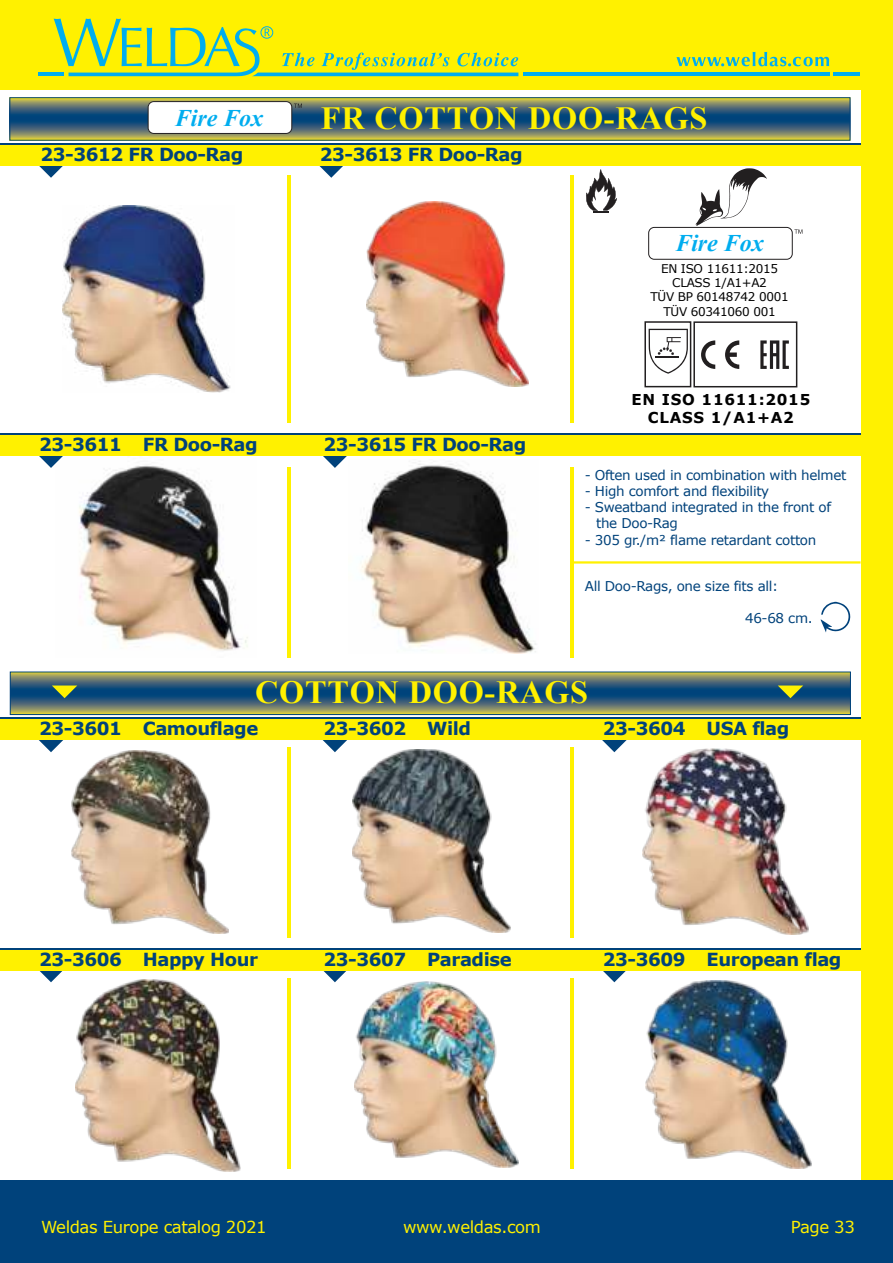
<style>
.page{position:relative;width:893px;height:1263px;background:#fff100}
.page>*{position:absolute;margin:0;border:0;box-sizing:border-box;transform-origin:0 0}
.t1{font:700 32.25px "Times New Roman";letter-spacing:.025em;color:#fff100}
.t2{font:italic 700 23.85px "Times New Roman";color:#00adef}
.t3{font:700 18px "Verdana";letter-spacing:-.025em;color:#00427b}
.t4{font:16.5px "Verdana";letter-spacing:-.025em;color:#fff100}
.t5{font:700 15px/18px "Verdana";letter-spacing:.05em;color:#010101;text-align:center}
.t6{font:13.5px/16.2px "Verdana";letter-spacing:-.025em;color:#00427b}
.t7{font:12px/14.4px "Verdana";letter-spacing:-.025em;color:#010101;text-align:center}
</style>
<div class="page">
<div style="left:0;top:91px;width:860px;height:1090px;background:#fff"></div>
<img style="left:360px;top:461px;width:176px;height:192px">
<svg style="left:319px;top:165px;width:25px;height:13px"></svg>
<svg style="left:38px;top:165px;width:26px;height:13px"></svg>
<svg style="left:39px;top:740px;width:24px;height:12px"></svg>
<svg style="left:322px;top:740px;width:25px;height:12px"></svg>
<svg style="left:602px;top:740px;width:25px;height:12px"></svg>
<svg style="left:39px;top:971px;width:24px;height:11px"></svg>
<svg style="left:323px;top:971px;width:23px;height:11px"></svg>
<svg style="left:603px;top:971px;width:23px;height:11px"></svg>
<div style="left:0;top:1180px;width:893px;height:83px;background:#00427b"></div>
<svg style="left:676px;top:52px;width:153px;height:14px"></svg>
<hr style="left:523px;top:73px;width:306px;height:3px;background:#00adef">
<hr style="left:834px;top:73px;width:26px;height:3px;background:#00adef">
<hr style="left:38px;top:73px;width:26px;height:3px;background:#00adef">
<svg style="left:54px;top:19px;width:464px;height:57px"></svg>
<img style="left:11px;top:99px;width:837px;height:40px">
<div style="left:9px;top:97px;width:841px;height:44px;border:1px solid #00427b"></div>
<div style="left:0;top:143px;width:860px;height:9px;background:#00427b"></div>
<div style="left:0;top:145px;width:893px;height:20px;background:#fff100"></div>
<div style="left:0;top:718px;width:860px;height:9px;background:#fff100"></div>
<div style="left:0;top:720px;width:893px;height:20px;background:#fff100"></div>
<div style="left:0;top:948px;width:860px;height:9px;background:#00427b"></div>
<div style="left:0;top:950px;width:893px;height:21px;background:#fff100"></div>
<hr style="left:287px;top:176px;width:3px;height:247px;background:#fff100">
<hr style="left:570px;top:176px;width:3px;height:247px;background:#fff100">
<svg style="left:821px;top:602px;width:30px;height:31px"></svg>
<img style="left:62px;top:205px;width:169px;height:187px">
<img style="left:366px;top:202px;width:163px;height:185px">
<div style="left:148px;top:102px;width:144px;height:31px;background:#fff;border-radius:6px"></div>
<div style="left:148px;top:101px;width:144px;height:33px;border:1px solid #221f20;border-radius:6px"></div>
<svg style="left:294px;top:104px;width:8px;height:4px"></svg>
<hr style="left:287px;top:747px;width:3px;height:190px;background:#fff100">
<hr style="left:570px;top:747px;width:3px;height:190px;background:#fff100">
<hr style="left:287px;top:978px;width:3px;height:190px;background:#fff100">
<hr style="left:570px;top:978px;width:3px;height:190px;background:#fff100">
<img style="left:71px;top:751px;width:157px;height:183px">
<img style="left:352px;top:749px;width:159px;height:183px">
<img style="left:643px;top:749px;width:165px;height:186px">
<img style="left:76px;top:980px;width:164px;height:191px">
<img style="left:355px;top:981px;width:163px;height:186px">
<img style="left:645px;top:981px;width:166px;height:187px">
<img style="left:12px;top:674px;width:837px;height:39px">
<div style="left:10px;top:672px;width:841px;height:43px;border:1px solid #00427b"></div>
<svg style="left:52px;top:685px;width:25px;height:13px"></svg>
<svg style="left:778px;top:685px;width:25px;height:13px"></svg>
<hr style="left:573px;top:561px;width:287px;height:3px;background:#fff100">
<svg style="left:586px;top:169px;width:31px;height:44px"></svg>
<div style="left:648px;top:227px;width:145px;height:33px;border:1px solid #221f20;border-radius:6px"></div>
<svg style="left:794px;top:229px;width:8px;height:5px"></svg>
<svg style="left:696px;top:168px;width:71px;height:58px"></svg>
<svg style="left:649px;top:329px;width:39px;height:45px"></svg>
<div style="left:693px;top:321px;width:104px;height:66px;border:2px solid #221f20"></div>
<div style="left:644px;top:321px;width:47px;height:66px;border:2px solid #221f20"></div>
<img style="left:79px;top:465px;width:169px;height:186px">
<svg style="left:322px;top:455px;width:26px;height:13px"></svg>
<svg style="left:38px;top:455px;width:26px;height:13px"></svg>
<div style="left:0;top:433px;width:860px;height:9px;background:#00427b"></div>
<div style="left:0;top:435px;width:893px;height:20px;background:#fff100"></div>
<hr style="left:287px;top:467px;width:3px;height:190px;background:#fff100">
<hr style="left:570px;top:467px;width:3px;height:190px;background:#fff100">
<svg style="left:701px;top:340px;width:38px;height:29px"></svg>
<svg style="left:760px;top:340px;width:29px;height:29px"></svg>
<h2 class="t2" style="left:175px;top:109px;width:90px">Fire Fox</h2>
<h1 class="t1" style="left:321px;top:99px;width:388px">FR COTTON DOO-RAGS</h1>
<h3 class="t3" style="left:40px;top:147px;width:204px">23-3612 FR Doo-Rag</h3>
<h3 class="t3" style="left:320px;top:147px;width:204px">23-3613 FR Doo-Rag</h3>
<h3 class="t3" style="left:39px;top:437px;width:220px">23-3611 FR Doo-Rag</h3>
<h3 class="t3" style="left:324px;top:437px;width:204px">23-3615 FR Doo-Rag</h3>
<h2 class="t2" style="left:675px;top:235px;width:90px">Fire Fox</h2>
<p class="t7" style="left:650px;top:262px;width:140px">EN ISO 11611:2015<br>CLASS 1/A1+A2<br>TÜV BP 60148742 0001<br>TÜV 60341060 001</p>
<p class="t5" style="left:631px;top:392px;width:180px">EN ISO 11611:2015<br>CLASS 1/A1+A2</p>
<p class="t6" style="left:585px;top:468px;width:263px">- Often used in combination with helmet</p>
<p class="t6" style="left:585px;top:484px;width:186px">- High comfort and flexibility</p>
<p class="t6" style="left:596px;top:500px;width:236px;text-indent:-11px">- Sweatband integrated in the front of the Doo-Rag</p>
<p class="t6" style="left:585px;top:533px;width:233px">- 305 gr./m² flame retardant cotton</p>
<p class="t6" style="left:585px;top:578px;width:195px">All Doo-Rags, one size fits all:</p>
<p class="t6" style="left:745px;top:611px;width:69px">46-68 cm.</p>
<h1 class="t1" style="left:255px;top:673px;width:335px">COTTON DOO-RAGS</h1>
<h3 class="t3" style="left:39px;top:721px;width:221px">23-3601 Camouflage</h3>
<h3 class="t3" style="left:324px;top:721px;width:149px">23-3602 Wild</h3>
<h3 class="t3" style="left:603px;top:721px;width:188px">23-3604 USA flag</h3>
<h3 class="t3" style="left:39px;top:952px;width:220px">23-3606 Happy Hour</h3>
<h3 class="t3" style="left:324px;top:952px;width:190px">23-3607 Paradise</h3>
<h3 class="t3" style="left:603px;top:952px;width:240px">23-3609 European flag</h3>
<p class="t4" style="left:41px;top:1220px;width:227px">Weldas Europe catalog 2021</p>
<p class="t4" style="left:403px;top:1220px;width:139px">www.weldas.com</p>
<p class="t4" style="left:791px;top:1220px;width:65px">Page 33</p>
</div>
